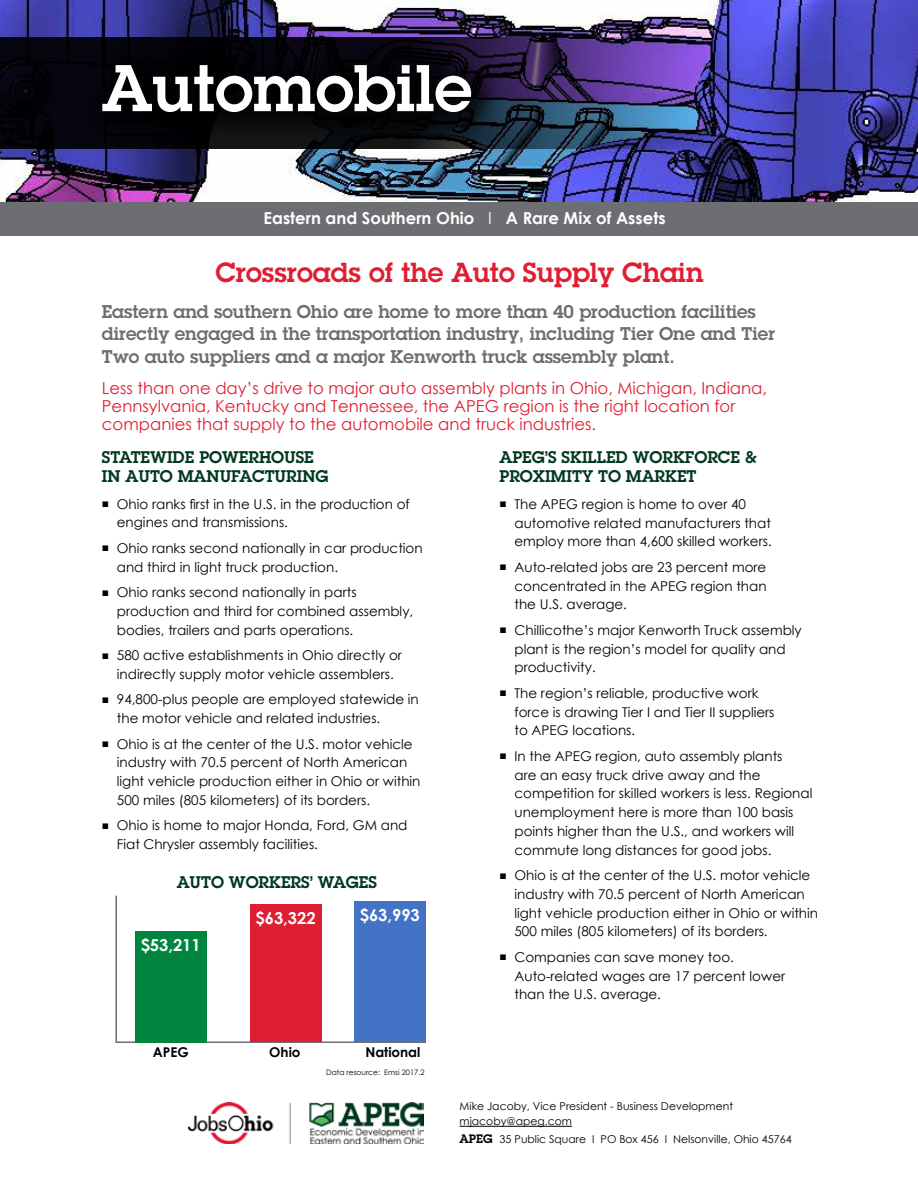
<style>
.page{position:relative;width:918px;height:1188px;background:#fff}
.page>*{position:absolute;margin:0;border:0;box-sizing:border-box;transform-origin:0 0}
.t1{font:600 64.5px "Lubalin Graph Std";color:#fff}
.t2{font:600 27px "Lubalin Graph Std";color:#e01e33}
.t3{font:600 18px/22.5px "Lubalin Graph Std";color:#6d6e71}
.t4{font:16.5px/18px "Century Gothic";color:#e01e33}
.t5{font:600 16.5px/18.8px "Lubalin Graph Std";color:#00391f}
.t6{font:700 16.5px "Century Gothic";color:#fff}
.t7{font:13.5px/18.8px "Century Gothic";color:#000}
.t8{font:700 13.5px "Century Gothic";color:#000}
.t9{font:10.8px/15px "Century Gothic";color:#000}
.t10{font:7.5px "Century Gothic";color:#000}
.s1{font-weight:400}
.s2{font-size:12px}
.s3{font-family:"Lubalin Graph Std";font-weight:600;font-size:12px}
</style>
<div class="page">
<hr style="left:460px;top:1126px;width:112px;height:1px;background:#000">
<img style="left:189px;top:1103px;width:235px;height:41px">
<img style="left:0;top:0;width:918px;height:202px">
<img style="left:0;top:37px;width:718px;height:112px">
<div style="left:0;top:202px;width:918px;height:33px;background:#6d6e71"></div>
<div style="left:79px;top:41px;width:425px;height:104px;background:#000;opacity:.75"></div>
<svg style="left:115px;top:895px;width:311px;height:148px"></svg>
<div style="left:135px;top:931px;width:71px;height:112px;background:#00853f"></div>
<div style="left:250px;top:904px;width:71px;height:138px;background:#e01e33"></div>
<div style="left:354px;top:901px;width:72px;height:141px;background:#4473c5"></div>
<h1 class="t1" style="left:102px;top:46px;width:372px">Automobile</h1>
<p class="t6" style="left:264px;top:205px;width:404px">Eastern and Southern Ohio <span class="s1">I</span> A Rare Mix of Assets</p>
<h2 class="t2" style="left:215px;top:254px;width:489px">Crossroads of the Auto Supply Chain</h2>
<h3 class="t3" style="left:102px;top:300px;width:675px">Eastern and southern Ohio are home to more than 40 production facilities directly engaged in the transportation industry, including Tier One and Tier<br>Two auto suppliers and a major Kenworth truck assembly plant.</h3>
<p class="t4" style="left:102px;top:379px;width:667px">Less than one day’s drive to major auto assembly plants in Ohio, Michigan, Indiana,<br>Pennsylvania, Kentucky and Tennessee, the APEG region is the right location for companies that supply to the automobile and truck industries.</p>
<p class="t5" style="left:102px;top:448px;width:228px">STATEWIDE POWERHOUSE<br>IN AUTO MANUFACTURING</p>
<p class="t7" style="left:117px;top:494px;width:294px;text-indent:-15px"><span class="s2">■</span> Ohio ranks first in the U.S. in the production of engines and transmissions.</p>
<p class="t7" style="left:117px;top:539px;width:307px;text-indent:-15px"><span class="s2">■</span> Ohio ranks second nationally in car production and third in light truck production.</p>
<p class="t7" style="left:117px;top:583px;width:298px;text-indent:-15px"><span class="s2">■</span> Ohio ranks second nationally in parts production and third for combined assembly, bodies, trailers and parts operations.</p>
<p class="t7" style="left:102px;top:646px;width:302px;text-align:center"><span class="s2">■</span> 580 active establishments in Ohio directly or indirectly supply motor vehicle assemblers.</p>
<p class="t7" style="left:117px;top:690px;width:303px;text-indent:-15px"><span class="s2">■</span> 94,800-plus people are employed statewide in the motor vehicle and related industries.</p>
<p class="t7" style="left:117px;top:734px;width:305px;text-indent:-15px"><span class="s2">■</span> Ohio is at the center of the U.S. motor vehicle industry with 70.5 percent of North American light vehicle production either in Ohio or within 500 miles (805 kilometers) of its borders.</p>
<p class="t7" style="left:117px;top:816px;width:292px;text-indent:-15px"><span class="s2">■</span> Ohio is home to major Honda, Ford, GM and<br>Fiat Chrysler assembly facilities.</p>
<p class="t5" style="left:177px;top:872px;width:202px">AUTO WORKERS’ WAGES</p>
<p class="t6" style="left:141px;top:932px;width:62px">$53,211</p>
<p class="t6" style="left:256px;top:905px;width:62px">$63,322</p>
<p class="t6" style="left:360px;top:902px;width:62px">$63,993</p>
<p class="t8" style="left:153px;top:1042px;width:37px">APEG</p>
<p class="t8" style="left:269px;top:1042px;width:33px">Ohio</p>
<p class="t8" style="left:365px;top:1042px;width:57px">National</p>
<p class="t10" style="left:326px;top:1067px;width:100px">Data resource: Emsi 2017.2</p>
<p class="t5" style="left:500px;top:448px;width:259px">APEG’S SKILLED WORKFORCE &amp;<br>PROXIMITY TO MARKET</p>
<p class="t7" style="left:514px;top:494px;width:259px;text-indent:-15px"><span class="s2">■</span> The APEG region is home to over 40 automotive related manufacturers that employ more than 4,600 skilled workers.</p>
<p class="t7" style="left:514px;top:557px;width:254px;text-align:justify;text-indent:-15px"><span class="s2">■</span> Auto-related jobs are 23 percent more concentrated in the APEG region than the U.S. average.</p>
<p class="t7" style="left:514px;top:620px;width:289px;text-indent:-15px"><span class="s2">■</span> Chillicothe’s major Kenworth Truck assembly plant is the region’s model for quality and productivity.</p>
<p class="t7" style="left:514px;top:683px;width:262px;text-indent:-15px"><span class="s2">■</span> The region’s reliable, productive work force is drawing Tier I and Tier II suppliers to APEG locations.</p>
<p class="t7" style="left:514px;top:746px;width:299px;text-indent:-15px"><span class="s2">■</span> In the APEG region, auto assembly plants<br>are an easy truck drive away and the competition for skilled workers is less. Regional unemployment here is more than 100 basis points higher than the U.S., and workers will commute long distances for good jobs.</p>
<p class="t7" style="left:514px;top:866px;width:305px;text-indent:-15px"><span class="s2">■</span> Ohio is at the center of the U.S. motor vehicle industry with 70.5 percent of North American light vehicle production either in Ohio or within 500 miles (805 kilometers) of its borders.</p>
<p class="t7" style="left:514px;top:947px;width:272px;text-indent:-15px"><span class="s2">■</span> Companies can save money too.<br>Auto-related wages are 17 percent lower than the U.S. average.</p>
<p class="t9" style="left:460px;top:1099px;width:275px">Mike Jacoby, Vice President - Business Development mjacoby@apeg.com</p>
<p class="t9" style="left:460px;top:1132px;width:334px"><span class="s3">APEG</span> 35 Public Square I PO Box 456 I Nelsonville, Ohio 45764</p>
</div>
